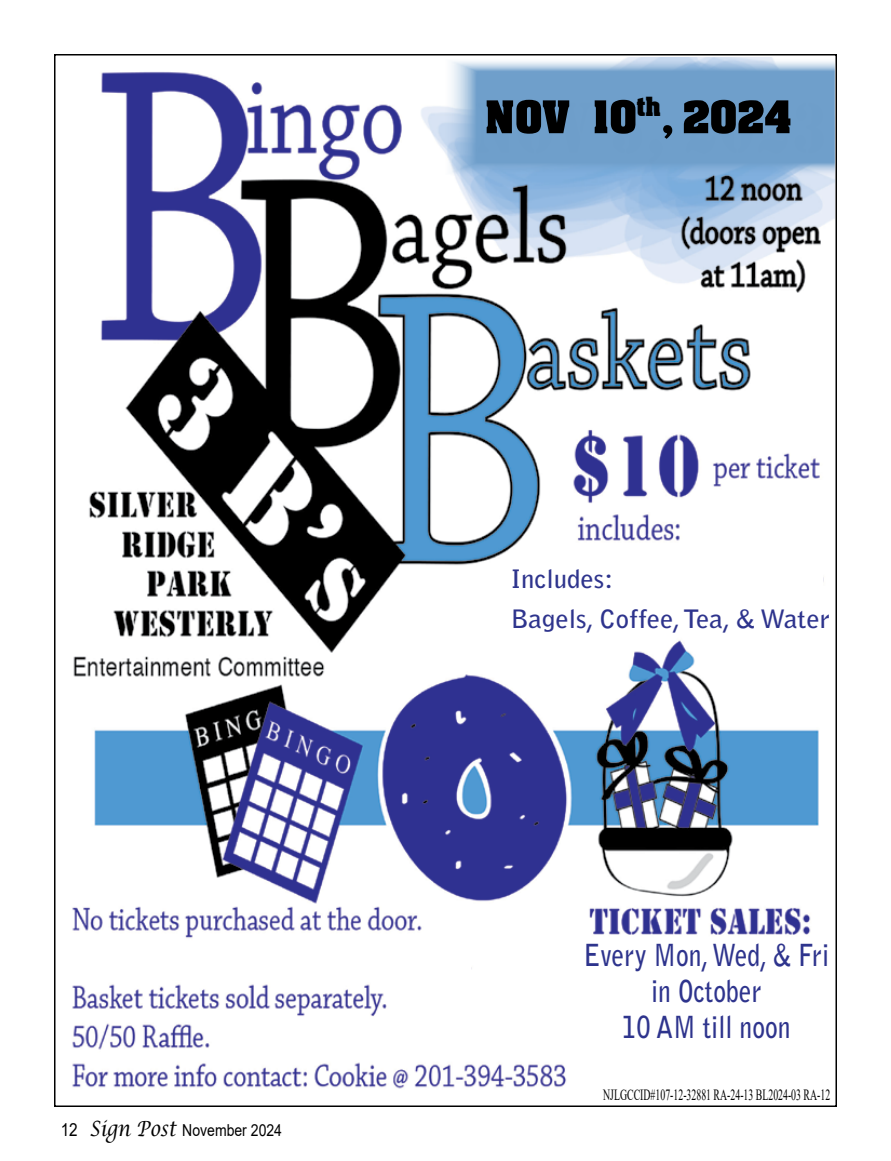
<style>
.page{position:relative;width:891px;height:1161px;background:#fff}
.page>*{position:absolute;margin:0;border:0;box-sizing:border-box;transform-origin:0 0}
.t1{font:50.4px "Aachen Light Ho";color:#000}
.t2{font:700 30.3px/36.3px "Bell Gothic Std";color:#2e348d;text-align:center;scale:.84 1}
.t3{font:700 25.2px/39.8px "Bell Gothic Std";color:#2e348d;scale:1.06 1}
.t4{font:16.5px "Arial";color:#000;scale:.85 1}
.t5{font:15.6px "Times New Roman";color:#000;scale:.63 1}
.s1{font-size:18px}
.s2{font-family:"Lucida Calligraphy";font-style:italic;font-size:21px}
</style>
<div class="page">
<img style="left:72px;top:72px;width:762px;height:1017px">
<div style="left:68px;top:942px;width:403px;height:38px;background:#fff"></div>
<svg style="left:443px;top:58px;width:391px;height:118px;background:#80aad1"></svg>
<div style="left:556px;top:546px;width:267px;height:82px;background:#fff"></div>
<div style="left:587px;top:943px;width:243px;height:131px;background:#fff"></div>
<p class="t4" style="left:61px;top:1119px;width:262px"><span class="s1">12</span> <span class="s2">Sign Post</span> November 2024</p>
<h1 class="t1" style="left:485px;top:98px;width:308px">NOV 10<sup>th</sup>, 2024</h1>
<h3 class="t3" style="left:511px;top:559px;width:303px">Includes:<br>Bagels, Coffee, Tea, &amp; Water</h3>
<h2 class="t2" style="left:584px;top:937px;width:294px">Every Mon, Wed, &amp; Fri in October<br>10 AM till noon</h2>
<p class="t5" style="left:603px;top:1084px;width:362px">NJLGCCID#107-12-32881 RA-24-13 BL2024-03 RA-12</p>
</div>
